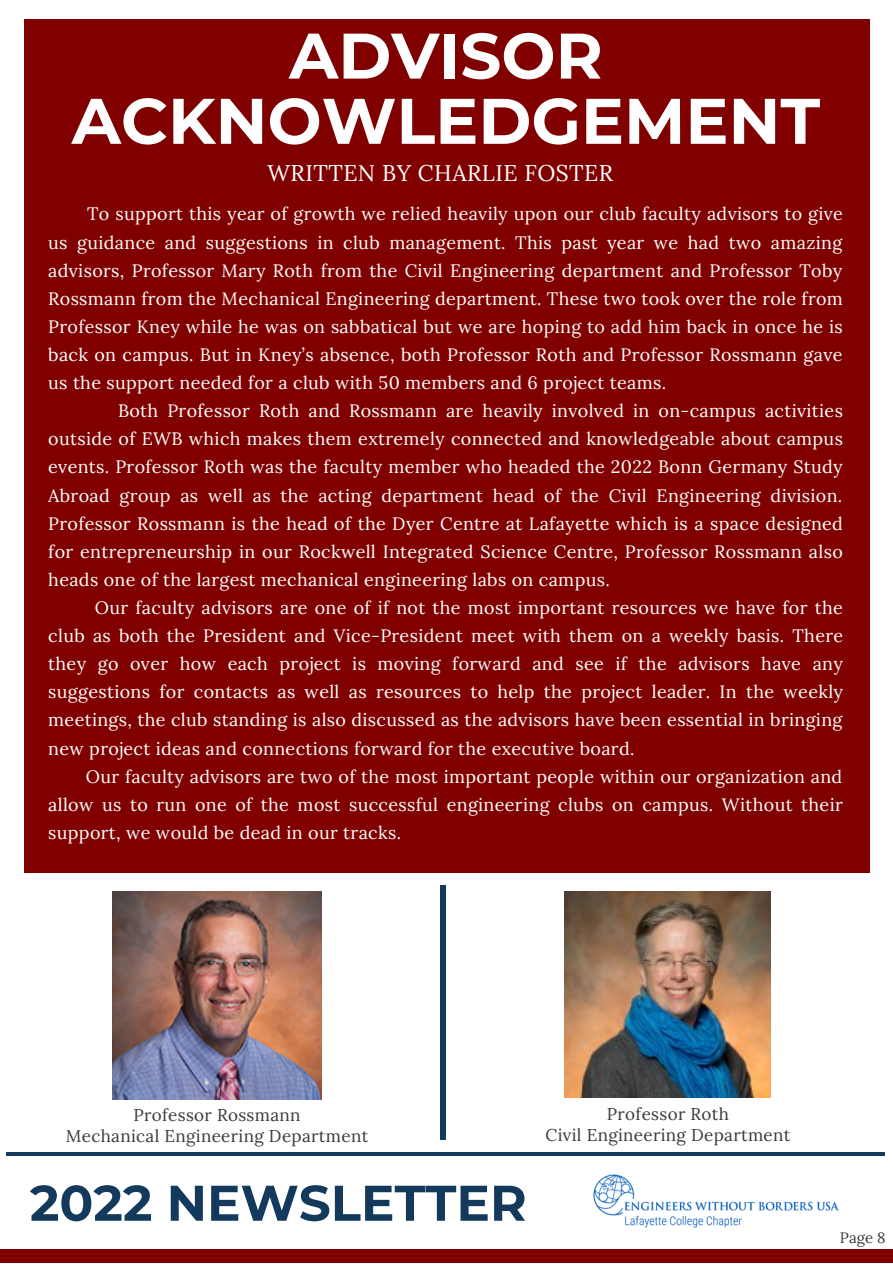
<style>
.page{position:relative;width:893px;height:1264px;background:#fff}
.page>*{position:absolute;margin:0;border:0;box-sizing:border-box;transform-origin:0 0}
.t1{font:700 64.2px/65.2px "Montserrat";color:#fff;text-align:center}
.t2{font:700 49.95px "Montserrat";color:#133a5c}
.t3{font:22.65px "Lora";letter-spacing:.02em;color:#fff}
.t4{font:17.85px/28px "Lora";letter-spacing:.02em;color:#fff;text-align:justify}
.t5{font:17.1px/20.9px "Lora";letter-spacing:.02em;color:#3d3935;text-align:center}
.t6{font:15px "Lora";color:#3d3935}
</style>
<div class="page">
<div style="left:440px;top:885px;width:6px;height:254px;background:#133a5c"></div>
<hr style="left:6px;top:1152px;width:879px;height:3px;background:#133a5c">
<img style="left:593px;top:1174px;width:246px;height:54px">
<div style="left:24px;top:19px;width:845px;height:853px;background:#800000"></div>
<img style="left:565px;top:891px;width:205px;height:206px">
<img style="left:113px;top:891px;width:208px;height:208px">
<div style="left:0;top:1249px;width:892px;height:13px;background:#800000"></div>
<h1 class="t1" style="left:72px;top:23px;width:750px">ADVISOR<br>ACKNOWLEDGEMENT</h1>
<p class="t3" style="left:267px;top:158px;width:347px">WRITTEN BY CHARLIE FOSTER</p>
<p class="t4" style="left:48px;top:200px;width:796px;text-indent:39px">To support this year of growth we relied heavily upon our club faculty advisors to give us guidance and suggestions in club management. This past year we had two amazing advisors, Professor Mary Roth from the Civil Engineering department and Professor Toby Rossmann from the Mechanical Engineering department. These two took over the role from Professor Kney while he was on sabbatical but we are hoping to add him back in once he is back on campus. But in Kney’s absence, both Professor Roth and Professor Rossmann gave us the support needed for a club with 50 members and 6 project teams.</p>
<p class="t4" style="left:48px;top:396px;width:796px;text-indent:70px">Both Professor Roth and Rossmann are heavily involved in on-campus activities outside of EWB which makes them extremely connected and knowledgeable about campus events. Professor Roth was the faculty member who headed the 2022 Bonn Germany Study Abroad group as well as the acting department head of the Civil Engineering division.<br>Professor Rossmann is the head of the Dyer Centre at Lafayette which is a space designed for entrepreneurship in our Rockwell Integrated Science Centre, Professor Rossmann also heads one of the largest mechanical engineering labs on campus.</p>
<p class="t4" style="left:48px;top:593px;width:796px;text-indent:47px">Our faculty advisors are one of if not the most important resources we have for the club as both the President and Vice-President meet with them on a weekly basis. There they go over how each project is moving forward and see if the advisors have any suggestions for contacts as well as resources to help the project leader. In the weekly meetings, the club standing is also discussed as the advisors have been essential in bringing new project ideas and connections forward for the executive board.</p>
<p class="t4" style="left:48px;top:762px;width:796px;text-indent:38px">Our faculty advisors are two of the most important people within our organization and allow us to run one of the most successful engineering clubs on campus. Without their support, we would be dead in our tracks.</p>
<p class="t5" style="left:66px;top:1104px;width:304px">Professor Rossmann<br>Mechanical Engineering Department</p>
<p class="t5" style="left:545px;top:1103px;width:246px">Professor Roth<br>Civil Engineering Department</p>
<h2 class="t2" style="left:30px;top:1172px;width:498px">2022 NEWSLETTER</h2>
<p class="t6" style="left:839px;top:1227px;width:47px">Page 8</p>
</div>
